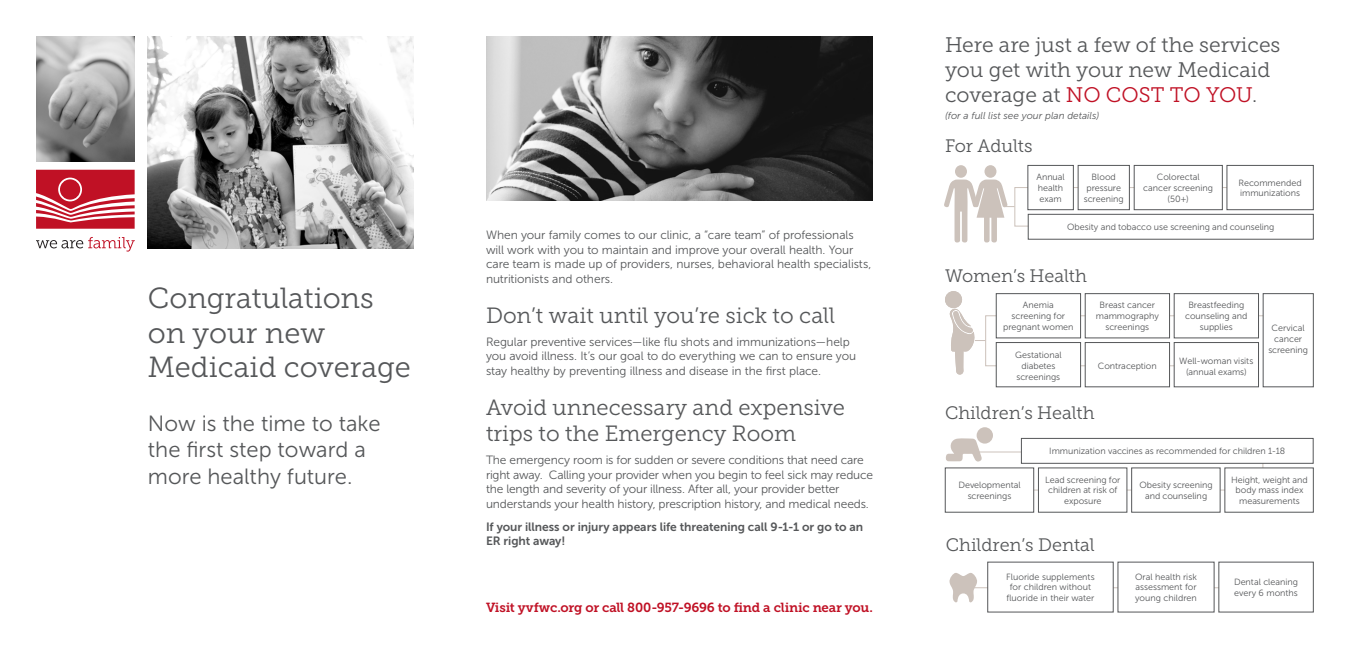
<style>
.page{position:relative;width:1350px;height:648px;background:#fff}
.page>*{position:absolute;margin:0;border:0;box-sizing:border-box;transform-origin:0 0}
.t1{font:29px/34.8px "Museo Slab 300";color:#555759}
.t2{font:22px/26.4px "Museo Slab 300";color:#555759}
.t3{font:22px/26.4px "Museo Sans 300";color:#555759}
.t4{font:21px/25.2px "Museo Slab 300";color:#555759}
.t5{font:18px "Museo Slab 300";color:#555759}
.t6{font:13.1px "Museo Slab 700";letter-spacing:-.015em;color:#c01125}
.t7{font:12px/14.4px "Museo Sans 300";letter-spacing:-.01em;color:#555759}
.t8{font:12px/14.4px "Museo Sans 700";letter-spacing:-.005em;color:#555759}
.t9{font:italic 10px "Museo Sans 300";color:#555759}
.t10{font:9px/10.8px "Museo Sans 300";color:#555759;text-align:center}
.s1{color:#c01125}
</style>
<div class="page">
<hr style="left:964px;top:587px;width:282px;height:1px;background:#ccc2bb">
<img style="left:148px;top:36px;width:266px;height:212px">
<img style="left:36px;top:36px;width:99px;height:125px">
<img style="left:486px;top:36px;width:387px;height:165px">
<svg style="left:946px;top:438px;width:318px;height:53px"></svg>
<div style="left:977px;top:427px;width:16px;height:17px;background:#ccc2bb;border-radius:50%"></div>
<div style="left:945px;top:468px;width:89px;height:44px;background:#fff;border:1px solid #555759"></div>
<div style="left:987px;top:562px;width:126px;height:50px;background:#fff"></div>
<div style="left:1118px;top:562px;width:96px;height:50px;background:#fff"></div>
<div style="left:1219px;top:562px;width:95px;height:50px;background:#fff"></div>
<div style="left:1038px;top:468px;width:89px;height:44px;background:#fff"></div>
<div style="left:1131px;top:468px;width:89px;height:44px;background:#fff"></div>
<div style="left:1225px;top:468px;width:89px;height:44px;background:#fff"></div>
<div style="left:1021px;top:438px;width:292px;height:26px;background:#fff;border:1px solid #555759"></div>
<div style="left:1028px;top:165px;width:46px;height:45px;background:#fff;border:1px solid #555759"></div>
<div style="left:1078px;top:165px;width:52px;height:45px;background:#fff;border:1px solid #555759"></div>
<div style="left:1134px;top:165px;width:89px;height:45px;background:#fff;border:1px solid #555759"></div>
<div style="left:1227px;top:165px;width:87px;height:45px;background:#fff;border:1px solid #555759"></div>
<div style="left:1028px;top:214px;width:286px;height:25px;background:#fff;border:1px solid #555759"></div>
<svg style="left:944px;top:165px;width:71px;height:77px"></svg>
<div style="left:996px;top:342px;width:85px;height:45px;background:#fff;border:1px solid #555759"></div>
<div style="left:1085px;top:342px;width:85px;height:45px;background:#fff;border:1px solid #555759"></div>
<div style="left:1174px;top:342px;width:85px;height:45px;background:#fff;border:1px solid #555759"></div>
<div style="left:1263px;top:293px;width:51px;height:94px;background:#fff;border:1px solid #555759"></div>
<svg style="left:945px;top:291px;width:340px;height:84px"></svg>
<div style="left:945px;top:291px;width:17px;height:17px;background:#ccc2bb;border-radius:50%"></div>
<svg style="left:949px;top:573px;width:28px;height:30px"></svg>
<svg style="left:36px;top:170px;width:99px;height:59px;background:#cd4454"></svg>
<svg style="left:36px;top:237px;width:99px;height:15px"></svg>
<p class="t1" style="left:148px;top:281px;width:227px">Congratulations</p>
<p class="t1" style="left:148px;top:315px;width:264px">on your new<br>Medicaid coverage</p>
<p class="t3" style="left:148px;top:410px;width:234px">Now is the time to take the first step toward a more healthy future.</p>
<p class="t7" style="left:486px;top:228px;width:387px">When your family comes to our clinic, a “care team” of professionals will work with you to maintain and improve your overall health. Your care team is made up of providers, nurses, behavioral health specialists, nutritionists and others.</p>
<p class="t2" style="left:486px;top:302px;width:351px">Don’t wait until you’re sick to call</p>
<p class="t7" style="left:486px;top:335px;width:372px">Regular preventive services—like flu shots and immunizations—help you avoid illness. It’s our goal to do everything we can to ensure you stay healthy by preventing illness and disease in the first place.</p>
<p class="t2" style="left:486px;top:394px;width:360px">Avoid unnecessary and expensive trips to the Emergency Room</p>
<p class="t7" style="left:486px;top:453px;width:389px">The emergency room is for sudden or severe conditions that need care right away. Calling your provider when you begin to feel sick may reduce the length and severity of your illness. After all, your provider better understands your health history, prescription history, and medical needs.</p>
<p class="t8" style="left:486px;top:520px;width:379px">If your illness or injury appears life threatening call 9-1-1 or go to an<br>ER right away!</p>
<p class="t6" style="left:486px;top:600px;width:388px">Visit yvfwc.org or call 800-957-9696 to find a clinic near you.</p>
<p class="t4" style="left:945px;top:32px;width:337px">Here are just a few of the services you get with your new Medicaid coverage at <span class="s1">NO COST TO YOU</span>.</p>
<p class="t9" style="left:945px;top:110px;width:156px">(for a full list see your plan details)</p>
<p class="t5" style="left:945px;top:136px;width:89px">For Adults</p>
<p class="t10" style="left:1036px;top:172px;width:30px;text-align:left">Annual health exam</p>
<p class="t10" style="left:1084px;top:172px;width:41px">Blood pressure screening</p>
<p class="t10" style="left:1157px;top:172px;width:44px">Colorectal</p>
<p class="t10" style="left:1143px;top:183px;width:71px">cancer screening (50+)</p>
<p class="t10" style="left:1238px;top:177px;width:65px;text-align:left">Recommended immunizations</p>
<p class="t10" style="left:1067px;top:222px;width:209px">Obesity and tobacco use screening and counseling</p>
<p class="t5" style="left:945px;top:266px;width:143px">Women’s Health</p>
<p class="t10" style="left:1003px;top:300px;width:72px">Anemia screening for pregnant women</p>
<p class="t10" style="left:1015px;top:350px;width:48px">Gestational</p>
<p class="t10" style="left:1021px;top:361px;width:35px">diabetes</p>
<p class="t10" style="left:1017px;top:372px;width:45px">screenings</p>
<p class="t10" style="left:1096px;top:300px;width:65px">Breast cancer mammography screenings</p>
<p class="t10" style="left:1185px;top:300px;width:64px">Breastfeeding counseling and supplies</p>
<p class="t10" style="left:1098px;top:361px;width:60px">Contraception</p>
<p class="t10" style="left:1179px;top:355px;width:76px">Well-woman visits (annual exams)</p>
<p class="t5" style="left:945px;top:403px;width:151px">Children’s Health</p>
<p class="t10" style="left:1272px;top:323px;width:35px">Cervical</p>
<p class="t10" style="left:1274px;top:334px;width:29px">cancer</p>
<p class="t10" style="left:1268px;top:344px;width:41px">screening</p>
<p class="t10" style="left:958px;top:480px;width:64px">Developmental screenings</p>
<p class="t10" style="left:1049px;top:446px;width:237px">Immunization vaccines as recommended for children 1-18</p>
<p class="t10" style="left:1045px;top:474px;width:77px">Lead screening for children at risk of exposure</p>
<p class="t10" style="left:1231px;top:474px;width:78px">Height, weight and body mass index measurements</p>
<p class="t10" style="left:1139px;top:480px;width:75px">Obesity screening and counseling</p>
<p class="t5" style="left:946px;top:535px;width:150px">Children’s Dental</p>
<p class="t10" style="left:1006px;top:571px;width:90px">Fluoride supplements</p>
<p class="t10" style="left:1010px;top:582px;width:83px">for children without</p>
<p class="t10" style="left:1007px;top:593px;width:89px">fluoride in their water</p>
<p class="t10" style="left:1135px;top:571px;width:63px;text-align:left">Oral health risk assessment for</p>
<p class="t10" style="left:1135px;top:593px;width:63px">young children</p>
<p class="t10" style="left:1234px;top:577px;width:66px">Dental cleaning</p>
<p class="t10" style="left:1234px;top:587px;width:65px">every 6 months</p>
</div>
